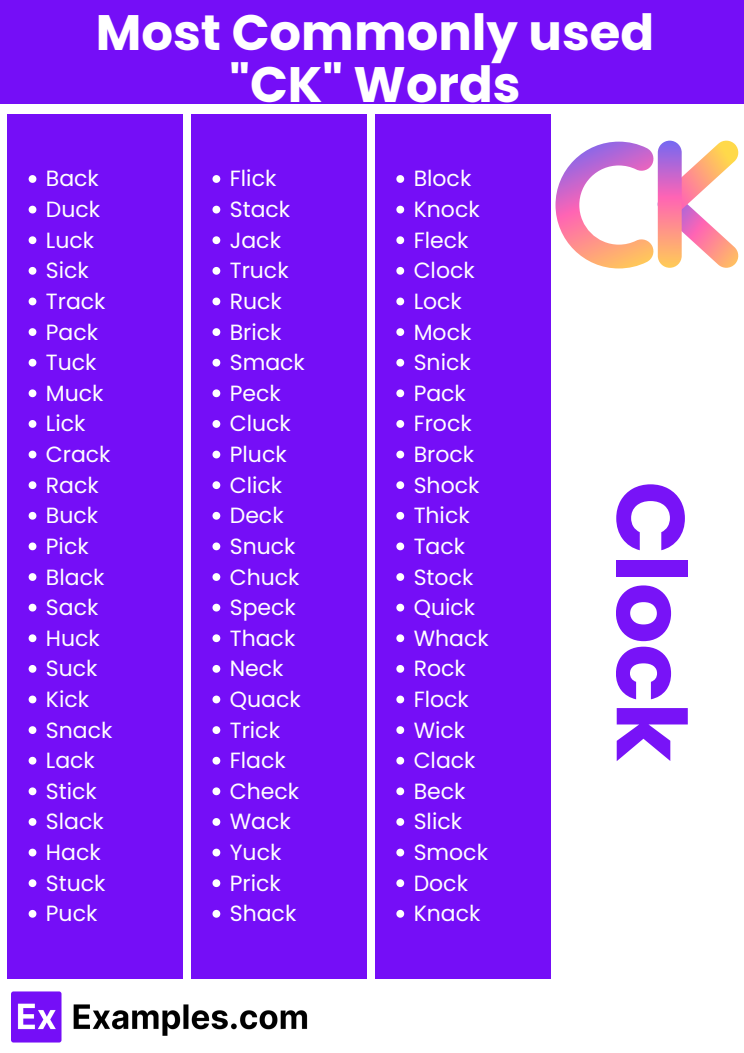
<style>
.page{position:relative;width:744px;height:1053px;background:#fff}
.page>*{position:absolute;margin:0;border:0;box-sizing:border-box;transform-origin:0 0}
.t1{font:700 96.04px "Poppins";color:#750ef7}
.t2{font:700 49.76px/51px "Poppins";color:#fff;text-align:center}
.t3{font:22px "Poppins";color:#fff}
</style>
<div class="page">
<div style="left:0;top:0;width:744px;height:103px;background:#750ef7"></div>
<div style="left:7px;top:114px;width:176px;height:864px;background:#750ef7"></div>
<svg style="left:29px;top:175px;width:7px;height:8px"></svg>
<svg style="left:29px;top:206px;width:7px;height:7px"></svg>
<svg style="left:29px;top:236px;width:7px;height:8px"></svg>
<svg style="left:29px;top:267px;width:7px;height:8px"></svg>
<svg style="left:29px;top:297px;width:7px;height:8px"></svg>
<svg style="left:29px;top:328px;width:7px;height:8px"></svg>
<svg style="left:29px;top:359px;width:7px;height:7px"></svg>
<svg style="left:29px;top:389px;width:7px;height:8px"></svg>
<svg style="left:29px;top:420px;width:7px;height:8px"></svg>
<svg style="left:29px;top:450px;width:7px;height:8px"></svg>
<svg style="left:29px;top:481px;width:7px;height:8px"></svg>
<svg style="left:29px;top:512px;width:7px;height:7px"></svg>
<svg style="left:29px;top:542px;width:7px;height:8px"></svg>
<svg style="left:29px;top:573px;width:7px;height:8px"></svg>
<svg style="left:29px;top:603px;width:7px;height:8px"></svg>
<svg style="left:29px;top:634px;width:7px;height:8px"></svg>
<svg style="left:29px;top:665px;width:7px;height:7px"></svg>
<svg style="left:29px;top:695px;width:7px;height:8px"></svg>
<svg style="left:29px;top:726px;width:7px;height:8px"></svg>
<svg style="left:29px;top:756px;width:7px;height:8px"></svg>
<svg style="left:29px;top:787px;width:7px;height:8px"></svg>
<svg style="left:29px;top:818px;width:7px;height:7px"></svg>
<svg style="left:29px;top:848px;width:7px;height:8px"></svg>
<svg style="left:29px;top:879px;width:7px;height:8px"></svg>
<svg style="left:29px;top:909px;width:7px;height:8px"></svg>
<div style="left:191px;top:114px;width:176px;height:864px;background:#750ef7"></div>
<svg style="left:213px;top:175px;width:7px;height:8px"></svg>
<svg style="left:213px;top:206px;width:7px;height:7px"></svg>
<svg style="left:213px;top:236px;width:7px;height:8px"></svg>
<svg style="left:213px;top:267px;width:7px;height:8px"></svg>
<svg style="left:213px;top:297px;width:7px;height:8px"></svg>
<svg style="left:213px;top:328px;width:7px;height:8px"></svg>
<svg style="left:213px;top:359px;width:7px;height:7px"></svg>
<svg style="left:213px;top:389px;width:7px;height:8px"></svg>
<svg style="left:213px;top:420px;width:7px;height:8px"></svg>
<svg style="left:213px;top:450px;width:7px;height:8px"></svg>
<svg style="left:213px;top:481px;width:7px;height:8px"></svg>
<svg style="left:213px;top:512px;width:7px;height:7px"></svg>
<svg style="left:213px;top:542px;width:7px;height:8px"></svg>
<svg style="left:213px;top:573px;width:7px;height:8px"></svg>
<svg style="left:213px;top:603px;width:7px;height:8px"></svg>
<svg style="left:213px;top:634px;width:7px;height:8px"></svg>
<svg style="left:213px;top:665px;width:7px;height:7px"></svg>
<svg style="left:213px;top:695px;width:7px;height:8px"></svg>
<svg style="left:213px;top:726px;width:7px;height:8px"></svg>
<svg style="left:213px;top:756px;width:7px;height:8px"></svg>
<svg style="left:213px;top:787px;width:7px;height:8px"></svg>
<svg style="left:213px;top:818px;width:7px;height:7px"></svg>
<svg style="left:213px;top:848px;width:7px;height:8px"></svg>
<svg style="left:213px;top:879px;width:7px;height:8px"></svg>
<svg style="left:213px;top:909px;width:7px;height:8px"></svg>
<div style="left:375px;top:114px;width:176px;height:864px;background:#750ef7"></div>
<svg style="left:396px;top:175px;width:8px;height:8px"></svg>
<svg style="left:396px;top:206px;width:8px;height:7px"></svg>
<svg style="left:396px;top:236px;width:8px;height:8px"></svg>
<svg style="left:396px;top:267px;width:8px;height:8px"></svg>
<svg style="left:396px;top:297px;width:8px;height:8px"></svg>
<svg style="left:396px;top:328px;width:8px;height:8px"></svg>
<svg style="left:396px;top:359px;width:8px;height:7px"></svg>
<svg style="left:396px;top:389px;width:8px;height:8px"></svg>
<svg style="left:396px;top:420px;width:8px;height:8px"></svg>
<svg style="left:396px;top:450px;width:8px;height:8px"></svg>
<svg style="left:396px;top:481px;width:8px;height:8px"></svg>
<svg style="left:396px;top:512px;width:8px;height:7px"></svg>
<svg style="left:396px;top:542px;width:8px;height:8px"></svg>
<svg style="left:396px;top:573px;width:8px;height:8px"></svg>
<svg style="left:396px;top:603px;width:8px;height:8px"></svg>
<svg style="left:396px;top:634px;width:8px;height:8px"></svg>
<svg style="left:396px;top:665px;width:8px;height:7px"></svg>
<svg style="left:396px;top:695px;width:8px;height:8px"></svg>
<svg style="left:396px;top:726px;width:8px;height:8px"></svg>
<svg style="left:396px;top:756px;width:8px;height:8px"></svg>
<svg style="left:396px;top:787px;width:8px;height:8px"></svg>
<svg style="left:396px;top:818px;width:8px;height:7px"></svg>
<svg style="left:396px;top:848px;width:8px;height:8px"></svg>
<svg style="left:396px;top:879px;width:8px;height:8px"></svg>
<svg style="left:396px;top:909px;width:8px;height:8px"></svg>
<img style="left:11px;top:991px;width:297px;height:51px">
<svg style="left:556px;top:140px;width:183px;height:128px"></svg>
<p class="t2" style="left:96px;top:8px;width:560px">Most Commonly used "CK" Words</p>
<h2 class="t3" style="left:46px;top:163px;width:55px">Back</h2>
<p class="t3" style="left:46px;top:194px;width:56px">Duck</p>
<p class="t3" style="left:46px;top:224px;width:50px">Luck</p>
<p class="t3" style="left:46px;top:255px;width:45px">Sick</p>
<p class="t3" style="left:46px;top:286px;width:61px">Track</p>
<p class="t3" style="left:46px;top:316px;width:54px">Pack</p>
<p class="t3" style="left:46px;top:347px;width:52px">Tuck</p>
<p class="t3" style="left:46px;top:377px;width:59px">Muck</p>
<p class="t3" style="left:46px;top:408px;width:41px">Lick</p>
<p class="t3" style="left:46px;top:439px;width:66px">Crack</p>
<p class="t3" style="left:46px;top:469px;width:54px">Rack</p>
<p class="t3" style="left:46px;top:500px;width:54px">Buck</p>
<p class="t3" style="left:46px;top:530px;width:44px">Pick</p>
<p class="t3" style="left:46px;top:561px;width:60px">Black</p>
<p class="t3" style="left:46px;top:592px;width:54px">Sack</p>
<p class="t3" style="left:46px;top:622px;width:55px">Huck</p>
<p class="t3" style="left:46px;top:653px;width:53px">Suck</p>
<p class="t3" style="left:46px;top:683px;width:45px">Kick</p>
<p class="t3" style="left:46px;top:714px;width:68px">Snack</p>
<p class="t3" style="left:46px;top:745px;width:51px">Lack</p>
<p class="t3" style="left:46px;top:775px;width:53px">Stick</p>
<p class="t3" style="left:46px;top:806px;width:59px">Slack</p>
<p class="t3" style="left:46px;top:836px;width:56px">Hack</p>
<p class="t3" style="left:46px;top:867px;width:61px">Stuck</p>
<p class="t3" style="left:46px;top:898px;width:53px">Puck</p>
<p class="t3" style="left:230px;top:163px;width:48px">Flick</p>
<p class="t3" style="left:230px;top:194px;width:62px">Stack</p>
<p class="t3" style="left:230px;top:224px;width:53px">Jack</p>
<p class="t3" style="left:230px;top:255px;width:60px">Truck</p>
<p class="t3" style="left:230px;top:286px;width:54px">Ruck</p>
<p class="t3" style="left:230px;top:316px;width:53px">Brick</p>
<p class="t3" style="left:230px;top:347px;width:77px">Smack</p>
<p class="t3" style="left:230px;top:377px;width:53px">Peck</p>
<p class="t3" style="left:230px;top:408px;width:63px">Cluck</p>
<p class="t3" style="left:230px;top:439px;width:58px">Pluck</p>
<p class="t3" style="left:230px;top:469px;width:54px">Click</p>
<p class="t3" style="left:230px;top:500px;width:55px">Deck</p>
<p class="t3" style="left:230px;top:530px;width:67px">Snuck</p>
<p class="t3" style="left:230px;top:561px;width:71px">Chuck</p>
<p class="t3" style="left:230px;top:592px;width:68px">Speck</p>
<p class="t3" style="left:230px;top:622px;width:67px">Thack</p>
<p class="t3" style="left:230px;top:653px;width:55px">Neck</p>
<p class="t3" style="left:230px;top:683px;width:72px">Quack</p>
<p class="t3" style="left:230px;top:714px;width:52px">Trick</p>
<p class="t3" style="left:230px;top:745px;width:58px">Flack</p>
<p class="t3" style="left:230px;top:775px;width:71px">Check</p>
<p class="t3" style="left:230px;top:806px;width:63px">Wack</p>
<p class="t3" style="left:230px;top:836px;width:53px">Yuck</p>
<p class="t3" style="left:230px;top:867px;width:53px">Prick</p>
<p class="t3" style="left:230px;top:898px;width:68px">Shack</p>
<p class="t3" style="left:414px;top:163px;width:59px">Block</p>
<p class="t3" style="left:414px;top:194px;width:68px">Knock</p>
<p class="t3" style="left:414px;top:224px;width:56px">Fleck</p>
<p class="t3" style="left:414px;top:255px;width:63px">Clock</p>
<p class="t3" style="left:414px;top:286px;width:50px">Lock</p>
<p class="t3" style="left:414px;top:316px;width:59px">Mock</p>
<p class="t3" style="left:414px;top:347px;width:59px">Snick</p>
<p class="t3" style="left:414px;top:377px;width:54px">Pack</p>
<p class="t3" style="left:414px;top:408px;width:60px">Frock</p>
<p class="t3" style="left:414px;top:439px;width:62px">Brock</p>
<p class="t3" style="left:414px;top:469px;width:67px">Shock</p>
<p class="t3" style="left:414px;top:500px;width:58px">Thick</p>
<p class="t3" style="left:414px;top:530px;width:53px">Tack</p>
<p class="t3" style="left:414px;top:561px;width:61px">Stock</p>
<p class="t3" style="left:414px;top:592px;width:63px">Quick</p>
<p class="t3" style="left:414px;top:622px;width:77px">Whack</p>
<p class="t3" style="left:414px;top:653px;width:54px">Rock</p>
<p class="t3" style="left:414px;top:683px;width:57px">Flock</p>
<p class="t3" style="left:414px;top:714px;width:53px">Wick</p>
<p class="t3" style="left:414px;top:745px;width:63px">Clack</p>
<p class="t3" style="left:414px;top:775px;width:53px">Beck</p>
<p class="t3" style="left:414px;top:806px;width:50px">Slick</p>
<p class="t3" style="left:414px;top:836px;width:76px">Smock</p>
<p class="t3" style="left:414px;top:867px;width:56px">Dock</p>
<p class="t3" style="left:414px;top:898px;width:68px">Knack</p>
<h1 class="t1" style="left:718px;top:481px;width:282px;rotate:90deg">Clock</h1>
</div>
